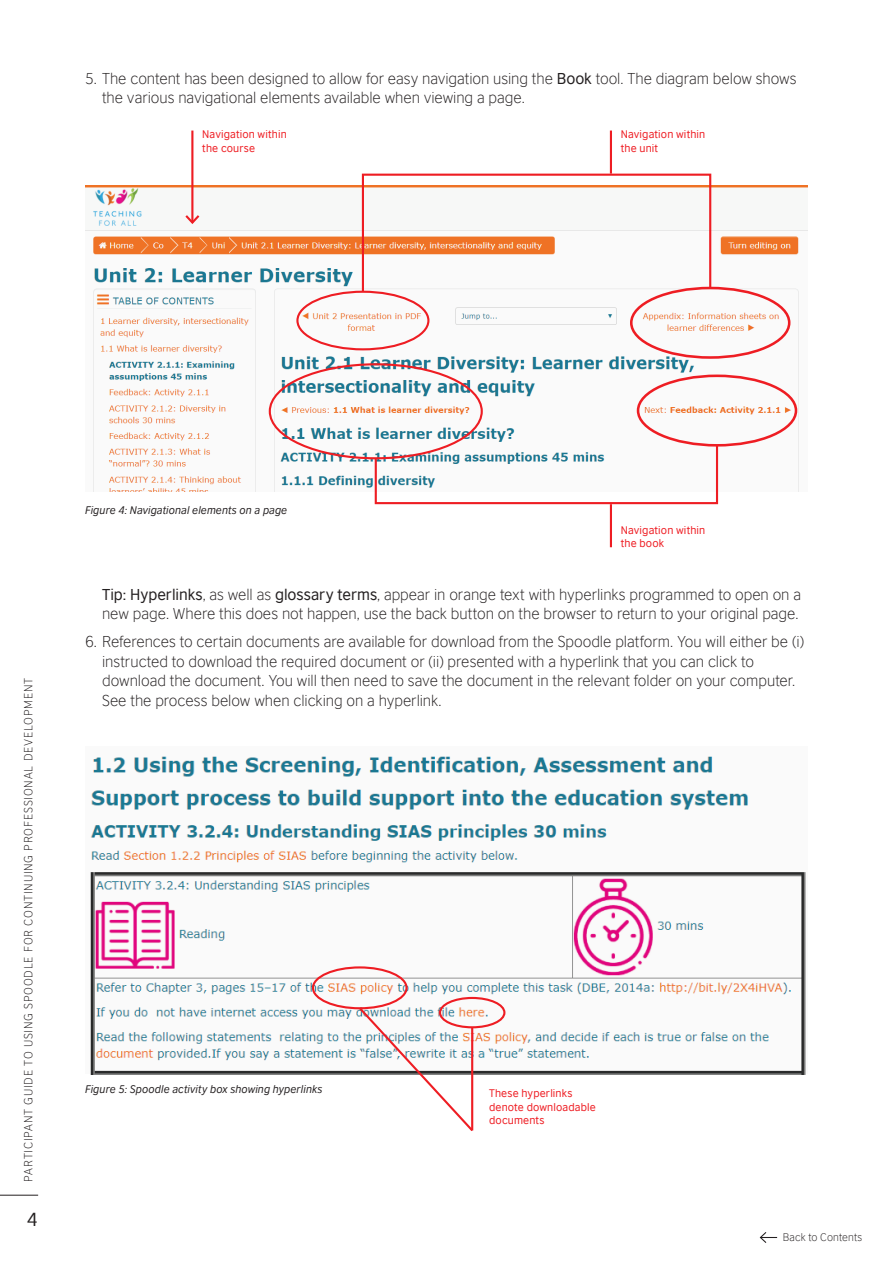
<style>
.page{position:relative;width:893px;height:1263px;background:#fff}
.page>*{position:absolute;margin:0;border:0;box-sizing:border-box;transform-origin:0 0}
.t1{font:18px "British Council Sans";color:#231f20}
.t2{font:300 15px/19.5px "British Council Sans";letter-spacing:-.005em;color:#231f20}
.t3{font:300 11.25px "British Council Sans";letter-spacing:.07em;color:#231f20}
.t4{font:10.5px/13.5px "British Council Sans";letter-spacing:.015em;color:#ee1d23}
.t5{font:italic 10.5px "British Council Sans";letter-spacing:.01em;color:#231f20}
.t6{font:300 10.5px "British Council Sans";letter-spacing:.01em;color:#231f20}
.s1{font-weight:400}
</style>
<div class="page">
<hr style="left:0;top:1195px;width:38px;height:1px;background:#231f20">
<svg style="left:759px;top:1232px;width:18px;height:11px"></svg>
<img style="left:85px;top:186px;width:723px;height:306px">
<hr style="left:191px;top:131px;width:2px;height:92px;background:#ee1d23">
<svg style="left:183px;top:213px;width:19px;height:13px"></svg>
<hr style="left:610px;top:131px;width:2px;height:43px;background:#ee1d23">
<svg style="left:361px;top:173px;width:351px;height:121px"></svg>
<img style="left:90px;top:756px;width:716px;height:318px">
<div style="left:312px;top:966px;width:96px;height:43px;border:2px solid #ee1d23;border-radius:50%"></div>
<div style="left:439px;top:997px;width:66px;height:31px;border:2px solid #ee1d23;border-radius:50%"></div>
<svg style="left:357px;top:1005px;width:118px;height:126px"></svg>
<div style="left:296px;top:291px;width:133px;height:59px;border:2px solid #ee1d23;border-radius:50%"></div>
<div style="left:630px;top:287px;width:160px;height:72px;border:3px solid #ee1d23;border-radius:50%"></div>
<div style="left:637px;top:374px;width:160px;height:73px;border:3px solid #ee1d23;border-radius:50%"></div>
<hr style="left:610px;top:504px;width:2px;height:43px;background:#ee1d23">
<svg style="left:374px;top:443px;width:345px;height:62px"></svg>
<p class="t2" style="left:102px;top:67px;width:696px;text-indent:-17px">5. The content has been designed to allow for easy navigation using the <span class="s1">Book</span> tool. The diagram below shows the various navigational elements available when viewing a page.</p>
<p class="t4" style="left:202px;top:127px;width:86px">Navigation within the course</p>
<p class="t4" style="left:621px;top:127px;width:86px">Navigation within the unit</p>
<p class="t3" style="left:19px;top:1181px;width:505px;rotate:-90deg">PARTICIPANT GUIDE TO USING SPOODLE FOR CONTINUING PROFESSIONAL DEVELOPMENT</p>
<p class="t1" style="left:27px;top:1204px;width:13px">4</p>
<p class="t5" style="left:85px;top:502px;width:204px">Figure 4: Navigational elements on a page</p>
<p class="t4" style="left:621px;top:522px;width:86px">Navigation within the book</p>
<p class="t2" style="left:102px;top:583px;width:700px"><span class="s1">Tip: Hyperlinks</span>, as well as <span class="s1">glossary terms</span>, appear in orange text with hyperlinks programmed to open on a new page. Where this does not happen, use the back button on the browser to return to your original page.</p>
<p class="t2" style="left:102px;top:630px;width:704px;text-indent:-17px">6. References to certain documents are available for download from the Spoodle platform. You will either be (i) instructed to download the required document or (ii) presented with a hyperlink that you can click to download the document. You will then need to save the document in the relevant folder on your computer.<br>See the process below when clicking on a hyperlink.</p>
<p class="t5" style="left:85px;top:1080px;width:239px">Figure 5: Spoodle activity box showing hyperlinks</p>
<p class="t4" style="left:489px;top:1085px;width:108px">These hyperlinks denote downloadable documents</p>
<p class="t6" style="left:783px;top:1228px;width:81px">Back to Contents</p>
</div>
